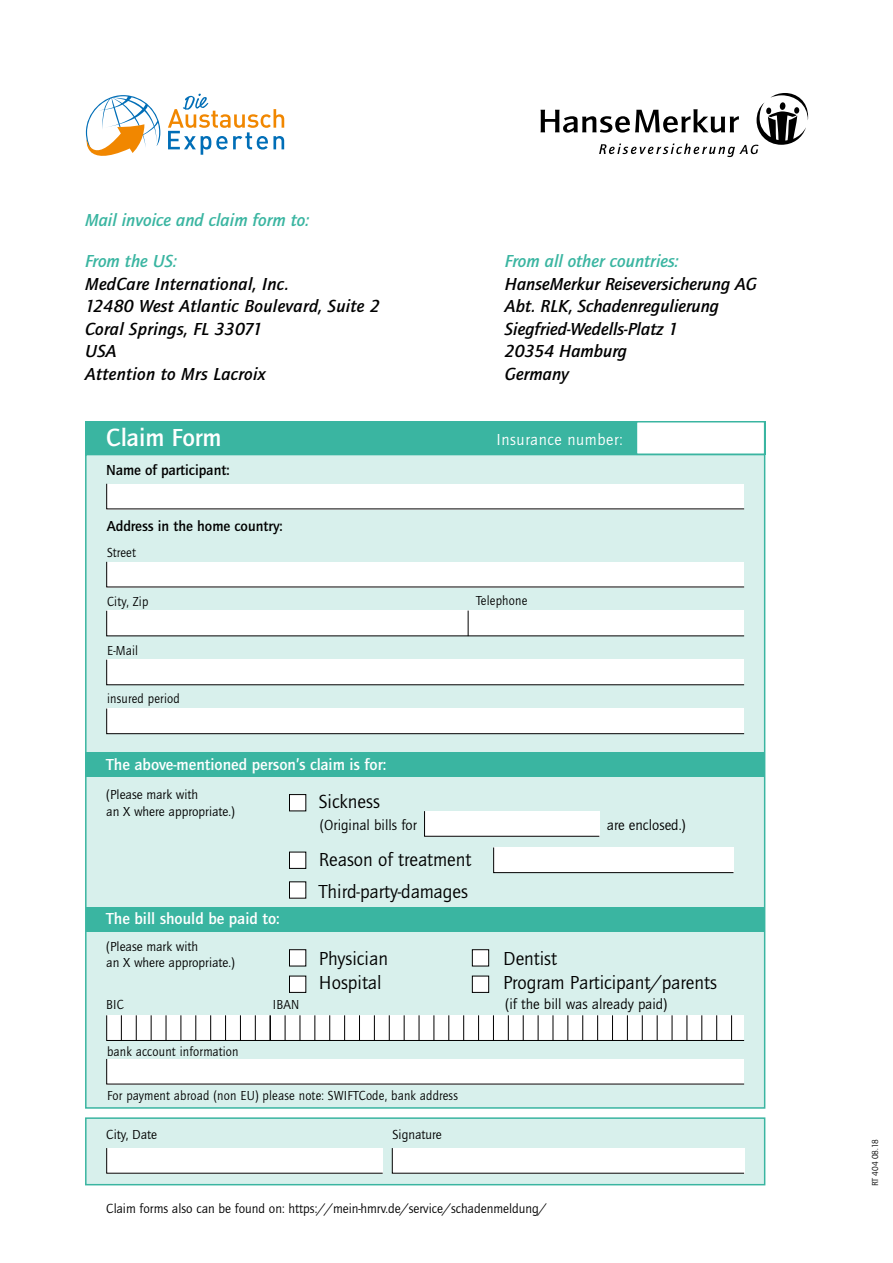
<style>
.page{position:relative;width:893px;height:1263px;background:#fff}
.page>*{position:absolute;margin:0;border:0;box-sizing:border-box;transform-origin:0 0}
.t1{font:500 25.5px "Quay Sans ITC Std";color:#fff}
.t2{font:19.5px/31.5px "Quay Sans ITC Std";color:#000}
.t3{font:italic 500 18px/22.5px "Quay Sans ITC Std";color:#000}
.t4{font:italic 500 18px "Quay Sans ITC Std";color:#3ab5a1}
.t5{font:500 16.5px "Quay Sans ITC Std";color:#fff}
.t6{font:16.5px "Quay Sans ITC Std";letter-spacing:.035em;color:#fff}
.t7{font:15px "Quay Sans ITC Std";color:#000}
.t8{font:500 15px "Quay Sans ITC Std";color:#000}
.t9{font:13.5px/16.5px "Quay Sans ITC Std";color:#000}
.t10{font:13.5px "Quay Sans ITC Std";color:#000;scale:.95 1}
.t11{font:9px "Quay Sans ITC Std";color:#000}
</style>
<div class="page">
<svg style="left:541px;top:93px;width:267px;height:64px"></svg>
<div style="left:85px;top:421px;width:680px;height:33px;background:#3ab5a1"></div>
<div style="left:85px;top:454px;width:680px;height:655px;background:#d8f0ec;border:2px solid #3ab5a1"></div>
<div style="left:289px;top:794px;width:17px;height:17px;background:#fff"></div>
<div style="left:289px;top:794px;width:17px;height:17px;border:1px solid #000"></div>
<div style="left:289px;top:852px;width:17px;height:16px;background:#fff"></div>
<div style="left:289px;top:852px;width:17px;height:17px;border:1px solid #000"></div>
<div style="left:636px;top:421px;width:129px;height:34px;background:#fff;border:2px solid #3ab5a1"></div>
<div style="left:85px;top:1117px;width:680px;height:68px;background:#d8f0ec;border:2px solid #3ab5a1"></div>
<div style="left:289px;top:950px;width:17px;height:16px;background:#fff"></div>
<div style="left:289px;top:949px;width:17px;height:17px;border:1px solid #000"></div>
<div style="left:472px;top:950px;width:17px;height:16px;background:#fff"></div>
<div style="left:472px;top:949px;width:17px;height:17px;border:1px solid #000"></div>
<div style="left:86px;top:907px;width:679px;height:25px;background:#3ab5a1"></div>
<svg style="left:106px;top:483px;width:639px;height:27px;background:#f3f4f4"></svg>
<svg style="left:106px;top:561px;width:639px;height:27px;background:#f3f4f4"></svg>
<div style="left:106px;top:659px;width:639px;height:26px;background:#fff"></div>
<div style="left:106px;top:708px;width:639px;height:26px;background:#fff"></div>
<svg style="left:106px;top:1148px;width:277px;height:26px;background:#f4f4f4"></svg>
<svg style="left:392px;top:1148px;width:353px;height:26px;background:#f4f4f4"></svg>
<div style="left:86px;top:752px;width:679px;height:24px;background:#3ab5a1"></div>
<svg style="left:424px;top:811px;width:176px;height:26px;background:#f3f3f3"></svg>
<div style="left:289px;top:976px;width:17px;height:16px;background:#fff"></div>
<div style="left:289px;top:976px;width:17px;height:17px;border:1px solid #000"></div>
<div style="left:472px;top:976px;width:17px;height:16px;background:#fff"></div>
<div style="left:472px;top:976px;width:17px;height:17px;border:1px solid #000"></div>
<div style="left:289px;top:882px;width:17px;height:16px;background:#fff"></div>
<div style="left:493px;top:847px;width:241px;height:26px;background:#fff"></div>
<svg style="left:106px;top:1058px;width:639px;height:27px;background:#f3f4f4"></svg>
<svg style="left:106px;top:610px;width:639px;height:27px;background:#f3f4f4"></svg>
<svg style="left:106px;top:1015px;width:639px;height:26px;background:#e4e4e4"></svg>
<svg style="left:168px;top:94px;width:116px;height:61px"></svg>
<svg style="left:85px;top:95px;width:75px;height:61px"></svg>
<p class="t4" style="left:85px;top:209px;width:226px">Mail invoice and claim form to:</p>
<p class="t4" style="left:85px;top:250px;width:93px">From the US:</p>
<p class="t3" style="left:85px;top:272px;width:296px">MedCare International, Inc.<br>12480 West Atlantic Boulevard, Suite 2<br>Coral Springs, FL 33071<br>USA<br>Attention to Mrs Lacroix</p>
<p class="t4" style="left:505px;top:250px;width:175px">From all other countries:</p>
<p class="t3" style="left:505px;top:272px;width:253px">HanseMerkur Reiseversicherung AG<br>Abt. RLK, Schadenregulierung<br>Siegfried-Wedells-Platz 1<br>20354 Hamburg<br>Germany</p>
<h1 class="t1" style="left:106px;top:422px;width:117px">Claim Form</h1>
<p class="t6" style="left:496px;top:429px;width:128px">Insurance number:</p>
<p class="t8" style="left:106px;top:461px;width:125px">Name of participant:</p>
<p class="t8" style="left:107px;top:518px;width:177px">Address in the home country:</p>
<p class="t10" style="left:107px;top:544px;width:32px">Street</p>
<p class="t10" style="left:107px;top:593px;width:45px">City, Zip</p>
<p class="t10" style="left:107px;top:642px;width:34px">E-Mail</p>
<p class="t10" style="left:107px;top:691px;width:78px">insured period</p>
<p class="t5" style="left:106px;top:755px;width:281px">The above-mentioned person’s claim is for:</p>
<p class="t10" style="left:476px;top:593px;width:56px">Telephone</p>
<p class="t9" style="left:106px;top:786px;width:130px">(Please mark with<br>an X where appropriate.)</p>
<p class="t5" style="left:106px;top:908px;width:175px">The bill should be paid to:</p>
<p class="t9" style="left:106px;top:938px;width:130px">(Please mark with<br>an X where appropriate.)</p>
<p class="t10" style="left:106px;top:997px;width:20px">BIC</p>
<p class="t10" style="left:273px;top:997px;width:29px">IBAN</p>
<p class="t2" style="left:319px;top:786px;width:63px">Sickness</p>
<p class="t7" style="left:320px;top:816px;width:99px">(Original bills for</p>
<p class="t7" style="left:607px;top:816px;width:81px">are enclosed.)</p>
<p class="t2" style="left:319px;top:844px;width:154px">Reason of treatment<br>Third-party-damages</p>
<p class="t2" style="left:319px;top:942px;width:71px">Physician</p>
<p class="t2" style="left:503px;top:942px;width:55px">Dentist</p>
<p class="t2" style="left:319px;top:966px;width:64px">Hospital</p>
<p class="t2" style="left:503px;top:966px;width:215px">Program Participant/parents</p>
<p class="t7" style="left:505px;top:995px;width:164px">(if the bill was already paid)</p>
<p class="t10" style="left:107px;top:1044px;width:140px">bank account information</p>
<p class="t10" style="left:107px;top:1088px;width:371px">For payment abroad (non EU) please note: SWIFTCode, bank address</p>
<p class="t9" style="left:106px;top:1126px;width:52px">City, Date</p>
<p class="t9" style="left:393px;top:1126px;width:51px">Signature</p>
<p class="t9" style="left:106px;top:1200px;width:442px">Claim forms also can be found on: https://mein-hmrv.de/service/schadenmeldung/</p>
<p class="t11" style="left:870px;top:1186px;width:48px;rotate:-90deg">RT 404 08.18</p>
</div>
